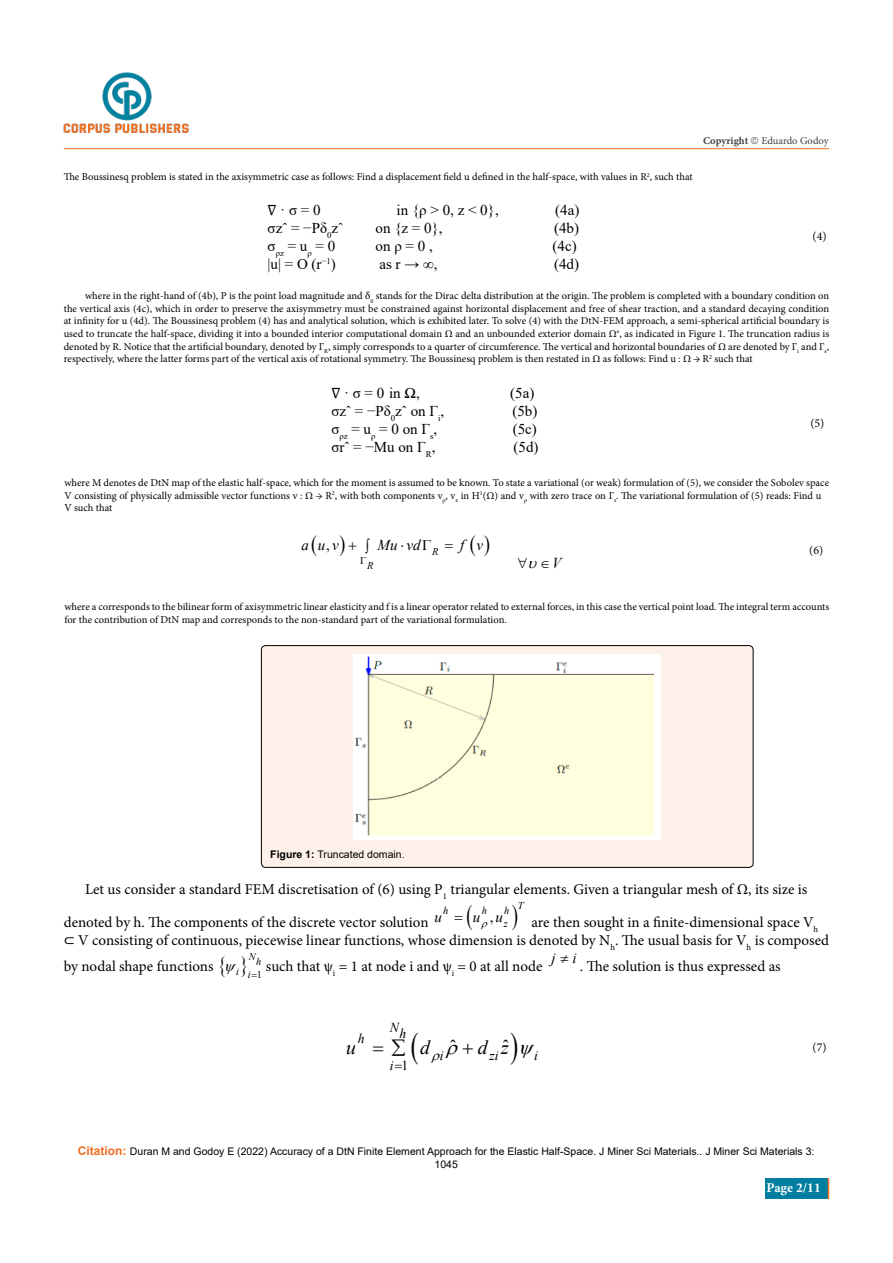
<style>
.page{position:relative;width:893px;height:1263px;background:#fff}
.page>*{position:absolute;margin:0;border:0;box-sizing:border-box;transform-origin:0 0}
.t1{font:italic 19.8px "Times New Roman";color:#000}
.t2{font:19.8px "Times New Roman";color:#000}
.t3{font:italic 15.15px "Times New Roman";color:#000}
.t4{font:15.15px "Times New Roman";color:#000}
.t5{font:15px/32.4px "Minion Pro";color:#000}
.t6{font:15px "Times New Roman";color:#000}
.t7{font:italic 15px "Times New Roman";letter-spacing:.22em;color:#000}
.t8{font:italic 13.65px "Times New Roman";color:#000}
.t9{font:13.65px "Times New Roman";color:#000}
.t10{font:700 13.5px "Minion Pro";color:#fff}
.t11{font:12px "Minion Pro";color:#000}
.t12{font:10.5px/12.6px "Minion Pro";color:#000;text-align:justify}
.t13{font:10.5px/12.6px "Arial";color:#000;text-align:center}
.t14{font:10.5px "Minion Pro";color:#414042}
.t15{font:700 10.5px "Minion Pro";color:#414042}
.t16{font:italic 10.5px/12.8px "Times New Roman";color:#000}
.t17{font:italic 10.35px "Times New Roman";color:#000}
.t18{font:10.35px "Times New Roman";color:#000}
.s1{font-family:"Cambria Math"}
.s2{font-weight:700}
.s3{font-weight:700;font-size:12px;color:#f06d22}
</style>
<div class="page">
<hr style="left:64px;top:148px;width:765px;height:1px;background:#f06d22">
<div style="left:765px;top:1178px;width:63px;height:21px;background:#007e9f"></div>
<svg style="left:828px;top:1178px;width:1px;height:21px"></svg>
<img style="left:64px;top:73px;width:125px;height:60px">
<div style="left:261px;top:646px;width:492px;height:221px;background:#fdf0e9;border-radius:4px"></div>
<img style="left:354px;top:654px;width:307px;height:186px">
<div style="left:261px;top:645px;width:492px;height:223px;border:1px solid #000;border-radius:4px"></div>
<p class="t12" style="left:64px;top:171px;width:630px">The Boussinesq problem is stated in the axisymmetric case as follows: Find a displacement field u defined in the half-space, with values in R<sup>2</sup>, such that</p>
<h3 class="t6" style="left:268px;top:200px;width:54px"><span class="s1">∇</span> · σ = 0</h3>
<h3 class="t6" style="left:397px;top:200px;width:104px">in {ρ &gt; 0, z &lt; 0},</h3>
<h3 class="t6" style="left:555px;top:200px;width:26px">(4a)</h3>
<h3 class="t6" style="left:268px;top:218px;width:77px">σzˆ = −Pδ<sub>0</sub>zˆ</h3>
<h3 class="t6" style="left:376px;top:218px;width:69px">on {z = 0},</h3>
<h3 class="t6" style="left:554px;top:218px;width:26px">(4b)</h3>
<h3 class="t6" style="left:268px;top:236px;width:69px">σ<sub>ρz</sub> = u<sub>ρ</sub> = 0</h3>
<h3 class="t6" style="left:376px;top:236px;width:59px">on ρ = 0 ,</h3>
<h3 class="t6" style="left:553px;top:236px;width:26px">(4c)</h3>
<h3 class="t6" style="left:268px;top:254px;width:70px">|u| = O (r<sup>−1</sup>)</h3>
<h3 class="t6" style="left:379px;top:254px;width:60px">as r → ∞,</h3>
<h3 class="t6" style="left:554px;top:254px;width:26px">(4d)</h3>
<p class="t15" style="left:703px;top:133px;width:47px">Copyright</p>
<p class="t14" style="left:761px;top:133px;width:69px">Eduardo Godoy</p>
<p class="t11" style="left:813px;top:228px;width:16px">(4)</p>
<p class="t12" style="left:64px;top:290px;width:767px;text-indent:21px">where in the right-hand of (4b), P is the point load magnitude and δ<sub>0</sub> stands for the Dirac delta distribution at the origin. The problem is completed with a boundary condition on the vertical axis (4c), which in order to preserve the axisymmetry must be constrained against horizontal displacement and free of shear traction, and a standard decaying condition at infinity for u (4d). The Boussinesq problem (4) has and analytical solution, which is exhibited later. To solve (4) with the DtN-FEM approach, a semi-spherical artificial boundary is used to truncate the half-space, dividing it into a bounded interior computational domain Ω and an unbounded exterior domain Ω<sup>e</sup>, as indicated in Figure 1. The truncation radius is denoted by R. Notice that the artificial boundary, denoted by Γ<sub>R</sub>, simply corresponds to a quarter of circumference. The vertical and horizontal boundaries of Ω are denoted by Γ<sub>i</sub> and Γ<sub>s</sub>, respectively, where the latter forms part of the vertical axis of rotational symmetry. The Boussinesq problem is then restated in Ω as follows: Find u : Ω → R<sup>2</sup> such that</p>
<h3 class="t6" style="left:331px;top:382px;width:90px"><span class="s1">∇</span> · σ = 0 in Ω,</h3>
<h3 class="t6" style="left:510px;top:382px;width:26px">(5a)</h3>
<h3 class="t6" style="left:331px;top:400px;width:114px">σzˆ = −Pδ<sub>0</sub>zˆ on Γ<sub>i</sub>,</h3>
<h3 class="t6" style="left:512px;top:400px;width:26px">(5b)</h3>
<h3 class="t6" style="left:331px;top:418px;width:107px">σ<sub>ρz</sub> = u<sub>ρ</sub> = 0 on Γ<sub>s</sub>,</h3>
<h3 class="t6" style="left:513px;top:418px;width:26px">(5c)</h3>
<h3 class="t6" style="left:331px;top:436px;width:106px">σrˆ = −Mu on Γ<sub>R</sub>,</h3>
<h3 class="t6" style="left:513px;top:436px;width:26px">(5d)</h3>
<p class="t11" style="left:810px;top:416px;width:16px">(5)</p>
<p class="t12" style="left:64px;top:477px;width:766px">where M denotes de DtN map of the elastic half-space, which for the moment is assumed to be known. To state a variational (or weak) formulation of (5), we consider the Sobolev space V consisting of physically admissible vector functions v : Ω → R<sup>2</sup>, with both components v<sub>ρ</sub>, v<sub>z</sub> in H<sup>1</sup>(Ω) and v<sub>ρ</sub> with zero trace on Γ<sub>s</sub>. The variational formulation of (5) reads: Find u ∈ V such that</p>
<h3 class="t6" style="left:326px;top:535px;width:5px">,</h3>
<p class="t17" style="left:432px;top:544px;width:8px">R</p>
<p class="t17" style="left:367px;top:558px;width:8px">R</p>
<h3 class="t7" style="left:301px;top:535px;width:39px">auv</h3>
<h3 class="t7" style="left:378px;top:535px;width:45px">Mu vd</h3>
<h3 class="t7" style="left:460px;top:535px;width:25px">f v</h3>
<p class="t11" style="left:809px;top:542px;width:16px">(6)</p>
<h2 class="t3" style="left:517px;top:553px;width:46px">∀ ∈V</h2>
<p class="t12" style="left:64px;top:601px;width:766px">where a corresponds to the bilinear form of axisymmetric linear elasticity and f is a linear operator related to external forces, in this case the vertical point load. The integral term accounts for the contribution of DtN map and corresponds to the non-standard part of the variational formulation.</p>
<p class="t13" style="left:270px;top:847px;width:136px"><span class="s2">Figure 1:</span> Truncated domain.</p>
<h3 class="t5" style="left:64px;top:873px;width:745px;text-indent:21px">Let us consider a standard FEM discretisation of (6) using P<sub>1</sub> triangular elements. Given a triangular mesh of Ω, its size is denoted by h. The components of the discrete vector solution</h3>
<p class="t16" style="left:518px;top:899px;width:7px">T</p>
<p class="t16" style="left:443px;top:904px;width:7px">h</p>
<p class="t16" style="left:482px;top:904px;width:7px">h</p>
<p class="t16" style="left:504px;top:904px;width:7px">h z</p>
<h2 class="t3" style="left:434px;top:907px;width:9px">u</h2>
<h2 class="t3" style="left:473px;top:907px;width:31px">u u</h2>
<h3 class="t5" style="left:64px;top:913px;width:767px;line-height:18px;text-indent:468px">are then sought in a finite-dimensional space V<sub>h </sub><span class="s1">⊂</span> V consisting of continuous, piecewise linear functions, whose dimension is denoted by N<sub>h</sub>. The usual basis for V<sub>h</sub> is composed</h3>
<h3 class="t5" style="left:64px;top:949px;width:151px">by nodal shape functions</h3>
<p class="t18" style="left:257px;top:967px;width:7px">1</p>
<h2 class="t4" style="left:490px;top:906px;width:5px">,</h2>
<p class="t17" style="left:249px;top:949px;width:8px">N</p>
<p class="t17" style="left:256px;top:954px;width:7px">h</p>
<p class="t17" style="left:236px;top:966px;width:16px">i i</p>
<h3 class="t5" style="left:266px;top:949px;width:278px">such that ψ<sub>i</sub> = 1 at node i and ψ<sub>i</sub> = 0 at all node</h3>
<h3 class="t7" style="left:551px;top:948px;width:27px">j i</h3>
<h3 class="t5" style="left:580px;top:949px;width:202px">. The solution is thus expressed as</h3>
<h3 class="t8" style="left:390px;top:1018px;width:11px">N</h3>
<h3 class="t8" style="left:400px;top:1024px;width:8px">h</h3>
<h3 class="t8" style="left:358px;top:1029px;width:8px">h</h3>
<h1 class="t2" style="left:450px;top:1032px;width:8px">ˆ</h1>
<h1 class="t2" style="left:502px;top:1033px;width:8px">ˆ</h1>
<h1 class="t1" style="left:346px;top:1034px;width:11px">u</h1>
<h1 class="t1" style="left:420px;top:1034px;width:11px">d</h1>
<h1 class="t1" style="left:478px;top:1034px;width:32px">d z</h1>
<p class="t11" style="left:813px;top:1039px;width:16px">(7)</p>
<h3 class="t8" style="left:440px;top:1046px;width:5px">i</h3>
<h3 class="t8" style="left:489px;top:1046px;width:11px">zi</h3>
<h3 class="t8" style="left:534px;top:1046px;width:5px">i</h3>
<h3 class="t9" style="left:402px;top:1056px;width:8px">1</h3>
<h3 class="t8" style="left:390px;top:1056px;width:5px">i</h3>
<p class="t13" style="left:78px;top:1145px;width:738px"><span class="s3">Citation:</span> Duran M and Godoy E (2022) Accuracy of a DtN Finite Element Approach for the Elastic Half-Space. J Miner Sci Materials.. J Miner Sci Materials 3:<br>1045</p>
<p class="t10" style="left:767px;top:1178px;width:56px">Page 2/11</p>
</div>
